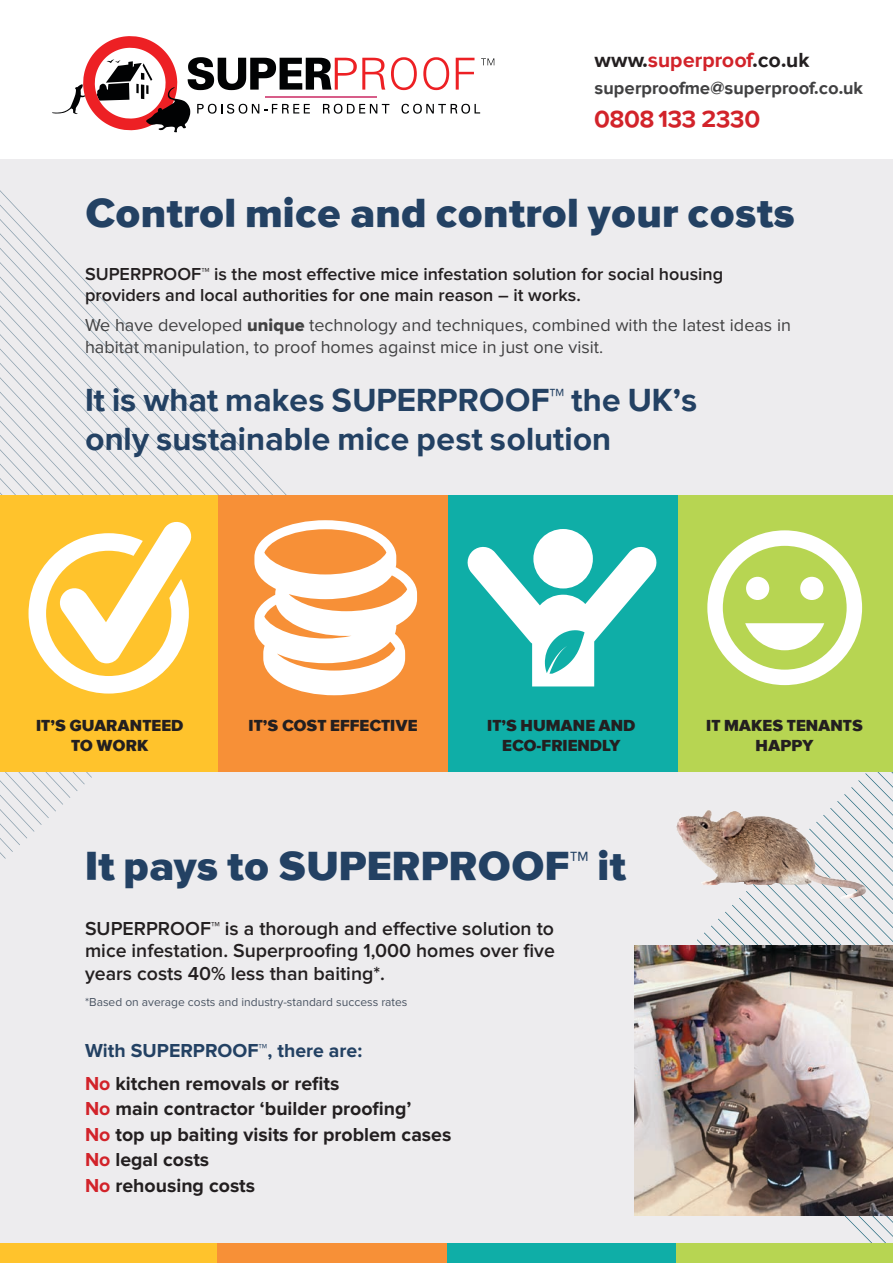
<style>
.page{position:relative;width:893px;height:1263px;background:#fff}
.page>*{position:absolute;margin:0;border:0;box-sizing:border-box;transform-origin:0 0}
.t1{font:900 42px "Proxima Sans";color:#234163}
.t2{font:500 33px/39px "Proxima Sans";color:#234163}
.t3{font:500 24px "Proxima Sans";letter-spacing:-.025em;color:#d2232a}
.t4{font:500 21px "Proxima Sans";color:#231f20}
.t5{font:600 19.5px/22.5px "Proxima Nova";color:#231f20;text-align:justify}
.t6{font:700 19.5px/25.5px "Proxima Nova";color:#231f20}
.t7{font:700 19.5px "Proxima Nova";color:#234163}
.t8{font:18px/21.6px "Proxima Nova";color:#414142}
.t9{font:600 18px/21.6px "Proxima Nova";color:#231f20}
.t10{font:500 18px "Proxima Sans";color:#414142}
.t11{font:900 16.5px/19.8px "Proxima Sans";color:#231f20;text-align:center}
.t12{font:12px "Proxima Nova";color:#4b5563}
.s1{color:#d2232a}
.s2{font-family:"Proxima Nova Extrabld"}
</style>
<div class="page">
<div style="left:0;top:159px;width:893px;height:1104px;background:#edecee"></div>
<svg style="left:0;top:190px;width:287px;height:305px"></svg>
<div style="left:0;top:495px;width:220px;height:277px;background:#ffc32c"></div>
<div style="left:218px;top:495px;width:231px;height:277px;background:#f79037"></div>
<div style="left:448px;top:495px;width:231px;height:277px;background:#0faea7"></div>
<div style="left:678px;top:495px;width:215px;height:277px;background:#b7d552"></div>
<svg style="left:52px;top:36px;width:442px;height:96px"></svg>
<hr style="left:266px;top:96px;width:111px;height:1px;background:#d75d89">
<svg style="left:0;top:464px;width:192px;height:395px"></svg>
<svg style="left:254px;top:520px;width:163px;height:175px"></svg>
<div style="left:533px;top:529px;width:60px;height:59px;background:#fff;border-radius:50%"></div>
<svg style="left:468px;top:545px;width:188px;height:141px"></svg>
<svg style="left:707px;top:530px;width:155px;height:155px"></svg>
<svg style="left:788px;top:772px;width:105px;height:471px"></svg>
<div style="left:0;top:1243px;width:219px;height:20px;background:#ffc32c"></div>
<div style="left:217px;top:1243px;width:231px;height:20px;background:#f79037"></div>
<div style="left:447px;top:1243px;width:231px;height:20px;background:#0faea7"></div>
<div style="left:677px;top:1243px;width:216px;height:20px;background:#b7d552"></div>
<img style="left:634px;top:945px;width:259px;height:270px">
<img style="left:676px;top:810px;width:191px;height:89px">
<p class="t4" style="left:595px;top:48px;width:216px">www.<span class="s1">superproof</span>.co.uk</p>
<p class="t10" style="left:595px;top:78px;width:270px">superproofme@superproof.co.uk</p>
<h3 class="t3" style="left:595px;top:106px;width:167px">0808 133 2330</h3>
<h1 class="t1" style="left:85px;top:189px;width:712px">Control mice and control your costs</h1>
<p class="t9" style="left:85px;top:263px;width:640px">SUPERPROOF™ is the most effective mice infestation solution for social housing providers and local authorities for one main reason – it works.</p>
<p class="t8" style="left:85px;top:315px;width:707px">We have developed <span class="s2">unique</span> technology and techniques, combined with the latest ideas in habitat manipulation, to proof homes against mice in just one visit.</p>
<h2 class="t2" style="left:85px;top:380px;width:614px">It is what makes SUPERPROOF™ the UK’s only sustainable mice pest solution</h2>
<p class="t11" style="left:36px;top:715px;width:149px">IT’S GUARANTEED<br>TO WORK</p>
<p class="t11" style="left:249px;top:715px;width:170px">IT’S COST EFFECTIVE</p>
<p class="t11" style="left:487px;top:715px;width:150px">IT’S HUMANE AND<br>ECO-FRIENDLY</p>
<p class="t11" style="left:706px;top:715px;width:158px">IT MAKES TENANTS<br>HAPPY</p>
<h1 class="t1" style="left:85px;top:842px;width:543px">It pays to SUPERPROOF™ it</h1>
<p class="t5" style="left:85px;top:918px;width:471px">SUPERPROOF™ is a thorough and effective solution to mice infestation. Superproofing 1,000 homes over five years costs 40% less than baiting*.</p>
<p class="t12" style="left:85px;top:997px;width:324px">*Based on average costs and industry-standard success rates</p>
<p class="t7" style="left:85px;top:1042px;width:279px">With SUPERPROOF™, there are:</p>
<p class="t6" style="left:85px;top:1071px;width:368px"><span class="s1">No</span> kitchen removals or refits<br><span class="s1">No</span> main contractor ‘builder proofing’<br><span class="s1">No</span> top up baiting visits for problem cases<br><span class="s1">No</span> legal costs<br><span class="s1">No</span> rehousing costs</p>
</div>
